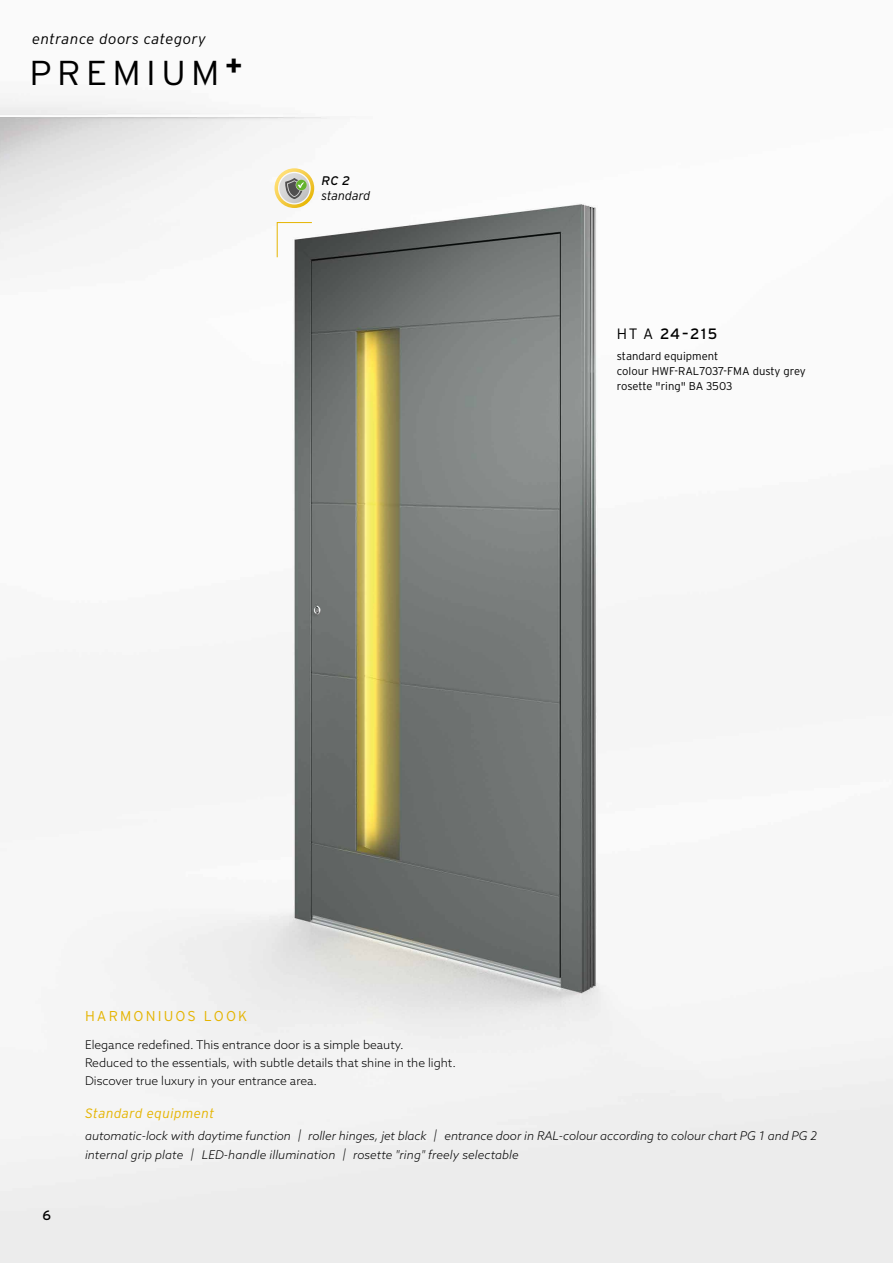
<style>
.page{position:relative;width:893px;height:1263px;background:#fff}
.page>*{position:absolute;margin:0;border:0;box-sizing:border-box;transform-origin:0 0}
.t1{font:300 34.5px "Interstate";letter-spacing:.15em;color:#000;scale:1.04 1}
.t2{font:15px "Interstate";color:#000}
.t3{font:italic 300 14.55px "Interstate";letter-spacing:.03em;color:#000}
.t4{font:300 14.25px "Interstate";letter-spacing:.15em;color:#e5b400}
.t5{font:italic 300 13.5px "Interstate";letter-spacing:.03em;color:#e5b400}
.t6{font:13.5px "Interstate";color:#000}
.t7{font:italic 300 12.45px "Interstate";color:#000}
.t8{font:italic 12.45px "Interstate";color:#000}
.t9{font:italic 300 12px/18.8px "Azo Sans";color:#000}
.t10{font:300 12px/18px "Azo Sans";color:#000}
.t11{font:300 11.25px/15px "Interstate";color:#000}
.s1{font-weight:300}
</style>
<div class="page">
<img style="left:0;top:98px;width:893px;height:1165px">
<svg style="left:276px;top:222px;width:37px;height:36px"></svg>
<svg style="left:279px;top:173px;width:30px;height:30px"></svg>
<div style="left:274px;top:168px;width:40px;height:40px;border:4px solid #fff;border-radius:50%"></div>
<div style="left:296px;top:180px;width:11px;height:10px;background:#65b32e;border-radius:50%"></div>
<svg style="left:285px;top:178px;width:19px;height:21px"></svg>
<p class="t3" style="left:32px;top:31px;width:175px">entrance doors category</p>
<h1 class="t1" style="left:30px;top:54px;width:206px">PREMIUM<sup>+</sup></h1>
<p class="t8" style="left:321px;top:174px;width:30px">RC 2</p>
<p class="t7" style="left:321px;top:189px;width:50px">standard</p>
<p class="t2" style="left:617px;top:325px;width:102px"><span class="s1">HT A</span> 24-215</p>
<p class="t11" style="left:617px;top:349px;width:190px">standard equipment<br>colour HWF-RAL7037-FMA dusty grey rosette "ring" BA 3503</p>
<p class="t4" style="left:85px;top:1008px;width:164px">HARMONIUOS LOOK</p>
<p class="t10" style="left:85px;top:1035px;width:372px">Elegance redefined. This entrance door is a simple beauty.<br>Reduced to the essentials, with subtle details that shine in the light.<br>Discover true luxury in your entrance area.</p>
<p class="t6" style="left:43px;top:1208px;width:10px">6</p>
<p class="t5" style="left:85px;top:1105px;width:131px">Standard equipment</p>
<p class="t9" style="left:85px;top:1127px;width:733px">automatic-lock with daytime function | roller hinges, jet black | entrance door in RAL-colour according to colour chart PG 1 and PG 2 internal grip plate | LED-handle illumination | rosette "ring" freely selectable</p>
</div>
